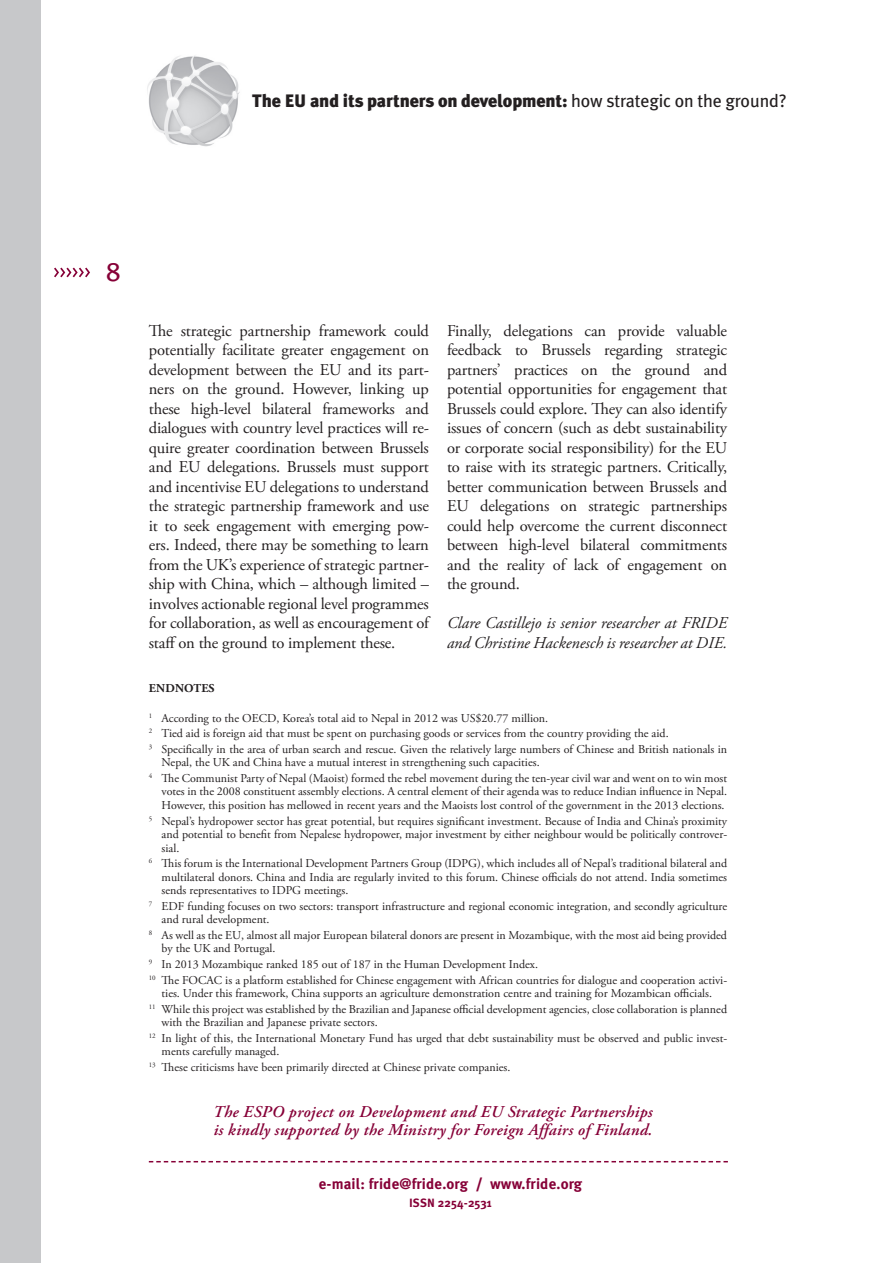
<style>
.page{position:relative;width:893px;height:1263px;background:#fff}
.page>*{position:absolute;margin:0;border:0;box-sizing:border-box;transform-origin:0 0}
.t1{font:27px "Meta Plus Book Caps";color:#860037}
.t2{font:900 18px "Meta Plus";letter-spacing:-.01em;color:#231f20}
.t3{font:16.5px/19.5px "Adobe Garamond Pro";letter-spacing:-.01em;color:#231f20;text-align:justify}
.t4{font:italic 600 16.5px/18px "Adobe Garamond Pro";letter-spacing:.02em;color:#860037}
.t5{font:italic 16.5px/19.5px "Adobe Garamond Pro";color:#231f20}
.t6{font:700 15px "Meta Plus";letter-spacing:.01em;color:#860037}
.t7{font:12px/15.6px "Adobe Garamond Pro";color:#231f20}
.t8{font:700 12px "Meta Plus";letter-spacing:.01em;color:#860037}
.t9{font:700 12px "Adobe Garamond Pro";letter-spacing:.015em;color:#231f20}
.s1{font-weight:400}
.s2{font-weight:900}
</style>
<div class="page">
<svg style="left:54px;top:268px;width:36px;height:9px"></svg>
<img style="left:147px;top:56px;width:93px;height:91px">
<div style="left:0;top:0;width:40px;height:1263px;background:#c7c8ca"></div>
<svg style="left:149px;top:1161px;width:579px;height:1px"></svg>
<h2 class="t2" style="left:252px;top:90px;width:536px">The EU and its partners on development: <span class="s1">how strategic on the ground?</span></h2>
<h1 class="t1" style="left:106px;top:256px;width:16px">8</h1>
<p class="t3" style="left:149px;top:321px;width:282px">The strategic partnership framework could potentially facilitate greater engagement on development between the EU and its part&shy;ners on the ground. However, linking up these high-level bilateral frameworks and dialogues with country level practices will re&shy;quire greater coordination between Brussels and EU delegations. Brussels must support and incentivise EU delegations to understand the strategic partnership framework and use it to seek engagement with emerging pow&shy;ers. Indeed, there may be something to learn from the UK’s experience of strategic partner&shy;ship with China, which – although limited – involves actionable regional level programmes for collaboration, as well as encouragement of staff on the ground to implement these.</p>
<p class="t3" style="left:447px;top:321px;width:282px">Finally, delegations can provide valuable feedback to Brussels regarding strategic partners’ practices on the ground and potential opportunities for engagement that Brussels could explore. They can also identify issues of concern (such as debt sustainability or corporate social responsibility) for the EU to raise with its strategic partners. Critically, better communication between Brussels and EU delegations on strategic partnerships could help overcome the current disconnect between high-level bilateral commitments and the reality of lack of engagement on the ground.</p>
<h3 class="t5" style="left:447px;top:614px;width:282px">Clare Castillejo is senior researcher at FRIDE and Christine Hackenesch is researcher at DIE.</h3>
<p class="t9" style="left:149px;top:682px;width:66px">ENDNOTES</p>
<p class="t7" style="left:149px;top:710px;width:580px"><sup>1</sup> According to the OECD, Korea’s total aid to Nepal in 2012 was US$20.77 million.<br><sup>2</sup> Tied aid is foreign aid that must be spent on purchasing goods or services from the country providing the aid.<br><sup>3</sup> Specifically in the area of urban search and rescue. Given the relatively large numbers of Chinese and British nationals in</p>
<p class="t7" style="left:149px;top:755px;width:580px;text-indent:13px">Nepal, the UK and China have a mutual interest in strengthening such capacities.<br><sup>4</sup> The Communist Party of Nepal (Maoist) formed the rebel movement during the ten-year civil war and went on to win most</p>
<p class="t7" style="left:162px;top:785px;width:567px;line-height:13.5px">votes in the 2008 constituent assembly elections. A central element of their agenda was to reduce Indian influence in Nepal.<br>However, this position has mellowed in recent years and the Maoists lost control of the government in the 2013 elections.</p>
<p class="t7" style="left:162px;top:814px;width:567px;line-height:13.5px;text-align:justify;text-indent:-13px"><sup>5</sup> Nepal’s hydropower sector has great potential, but requires significant investment. Because of India and China’s proximity and potential to benefit from Nepalese hydropower, major investment by either neighbour would be politically controver&shy;sial.</p>
<p class="t7" style="left:162px;top:857px;width:567px;line-height:13.5px;text-align:justify;text-indent:-13px"><sup>6</sup> This forum is the International Development Partners Group (IDPG), which includes all of Nepal’s traditional bilateral and multilateral donors. China and India are regularly invited to this forum. Chinese officials do not attend. India sometimes sends representatives to IDPG meetings.</p>
<p class="t7" style="left:162px;top:900px;width:567px;line-height:13.5px;text-indent:-13px"><sup>7</sup> EDF funding focuses on two sectors: transport infrastructure and regional economic integration, and secondly agriculture and rural development.</p>
<p class="t7" style="left:162px;top:929px;width:567px;line-height:13.5px;text-indent:-13px"><sup>8</sup> As well as the EU, almost all major European bilateral donors are present in Mozambique, with the most aid being provided by the UK and Portugal.</p>
<p class="t7" style="left:149px;top:957px;width:580px"><sup>9</sup> In 2013 Mozambique ranked 185 out of 187 in the Human Development Index.<br><sup>10</sup> The FOCAC is a platform established for Chinese engagement with African countries for dialogue and cooperation activi-</p>
<p class="t7" style="left:149px;top:986px;width:580px;text-align:center">ties. Under this framework, China supports an agriculture demonstration centre and training for Mozambican officials.<br><sup>11</sup> While this project was established by the Brazilian and Japanese official development agencies, close collaboration is planned</p>
<p class="t7" style="left:149px;top:1015px;width:580px;text-indent:13px">with the Brazilian and Japanese private sectors.<br><sup>12</sup> In light of this, the International Monetary Fund has urged that debt sustainability must be observed and public invest-</p>
<p class="t7" style="left:149px;top:1044px;width:363px;text-indent:13px">ments carefully managed.<br><sup>13</sup> These criticisms have been primarily directed at Chinese private companies.</p>
<h3 class="t4" style="left:213px;top:1104px;width:441px">The ESPO project on Development and EU Strategic Partnerships is kindly supported by the Ministry for Foreign Affairs of Finland.</h3>
<p class="t6" style="left:319px;top:1175px;width:265px">e-mail: fride@fride.org <span class="s2">/</span> www.fride.org</p>
<p class="t8" style="left:409px;top:1196px;width:84px">ISSN 2254-2531</p>
</div>
